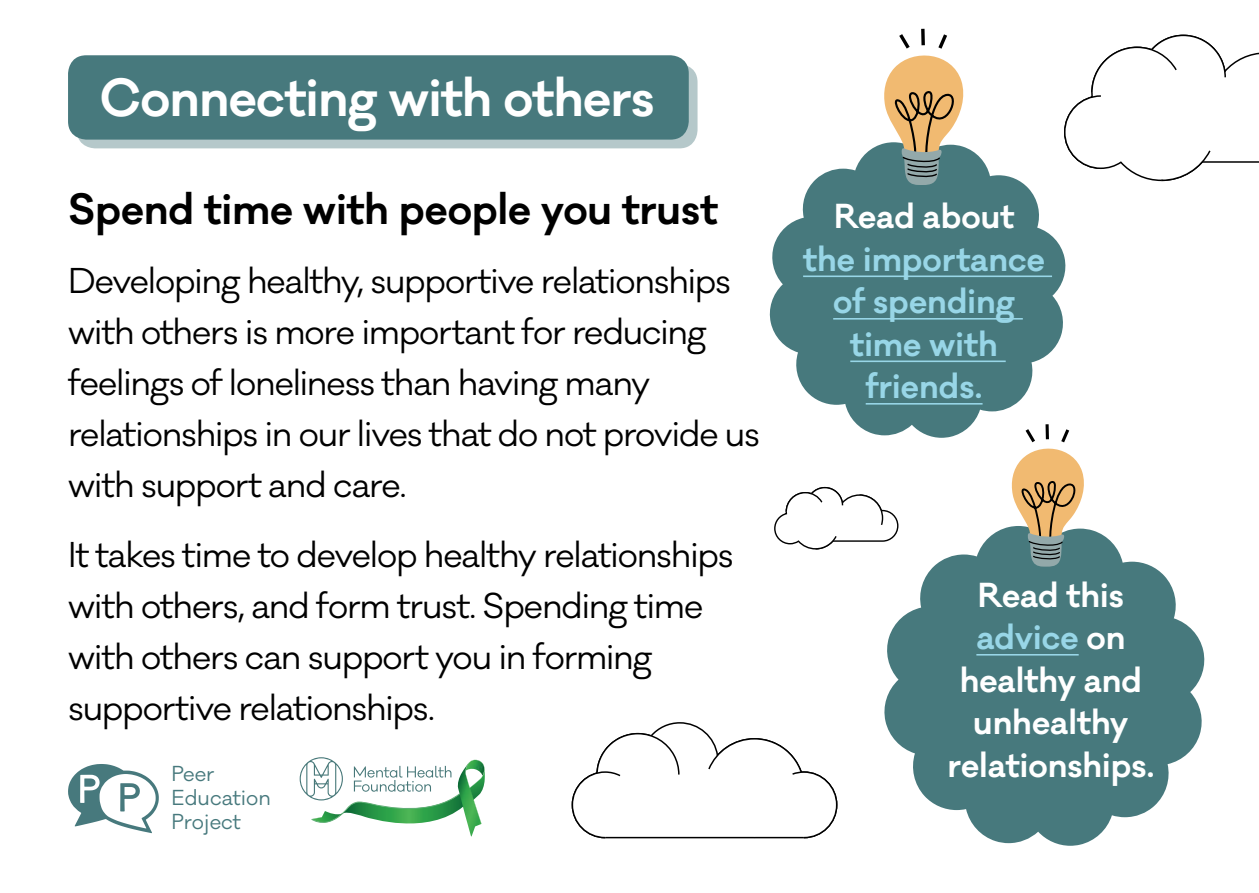
<style>
.page{position:relative;width:1259px;height:893px;background:#fff}
.page>*{position:absolute;margin:0;border:0;box-sizing:border-box;transform-origin:0 0}
.t1{font:600 49.2px "Galano Classic";letter-spacing:-.015em;color:#fff}
.t2{font:600 40.2px "Galano Classic";letter-spacing:-.005em;color:#000}
.t3{font:33px/51px "Galano Classic";letter-spacing:-.035em;color:#000}
.t4{font:600 31.8px/42.6px "Galano Classic";color:#fff;text-align:center}
.t5{font:600 31.8px/42.6px "Galano Classic";color:#98d6e7;text-align:center}
.t6{font:19.8px/24px "Galano Classic";color:#47797d}
.s1{color:#98d6e7}
</style>
<div class="page">
<svg style="left:300px;top:757px;width:185px;height:67px"></svg>
<img style="left:457px;top:762px;width:24px;height:75px">
<svg style="left:68px;top:764px;width:91px;height:69px"></svg>
<div style="left:77px;top:64px;width:620px;height:84px;background:#b5c8ca;border-radius:18px"></div>
<div style="left:68px;top:55px;width:621px;height:85px;background:#47797d;border-radius:18px"></div>
<svg style="left:769px;top:144px;width:297px;height:294px;fill:#47797d"></svg>
<hr style="left:803px;top:275px;width:249px;height:2px;background:#98d6e7">
<hr style="left:833px;top:318px;width:189px;height:2px;background:#98d6e7">
<hr style="left:850px;top:360px;width:155px;height:2px;background:#98d6e7">
<hr style="left:865px;top:403px;width:117px;height:2px;background:#98d6e7">
<svg style="left:882px;top:28px;width:84px;height:158px"></svg>
<svg style="left:884px;top:526px;width:321px;height:320px;fill:#47797d"></svg>
<hr style="left:976px;top:654px;width:102px;height:2px;background:#98d6e7">
<svg style="left:1063px;top:34px;width:196px;height:148px"></svg>
<svg style="left:774px;top:486px;width:125px;height:64px"></svg>
<svg style="left:571px;top:722px;width:267px;height:117px"></svg>
<svg style="left:1010px;top:421px;width:76px;height:146px"></svg>
<h1 class="t1" style="left:100px;top:65px;width:556px">Connecting with others</h1>
<p class="t2" style="left:68px;top:182px;width:651px">Spend time with people you trust</p>
<p class="t3" style="left:68px;top:256px;width:693px">Developing healthy, supportive relationships with others is more important for reducing feelings of loneliness than having many relationships in our lives that do not provide us with support and care.</p>
<p class="t3" style="left:68px;top:530px;width:667px">It takes time to develop healthy relationships with others, and form trust. Spending time with others can support you in forming supportive relationships.</p>
<p class="t6" style="left:171px;top:762px;width:101px">Peer<br>Education<br>Project</p>
<p class="t4" style="left:834px;top:195px;width:182px">Read about</p>
<p class="t5" style="left:803px;top:238px;width:243px">the importance of spending time with friends.</p>
<p class="t4" style="left:947px;top:574px;width:209px">Read this <span class="s1">advice</span> on healthy and unhealthy relationships.</p>
</div>
